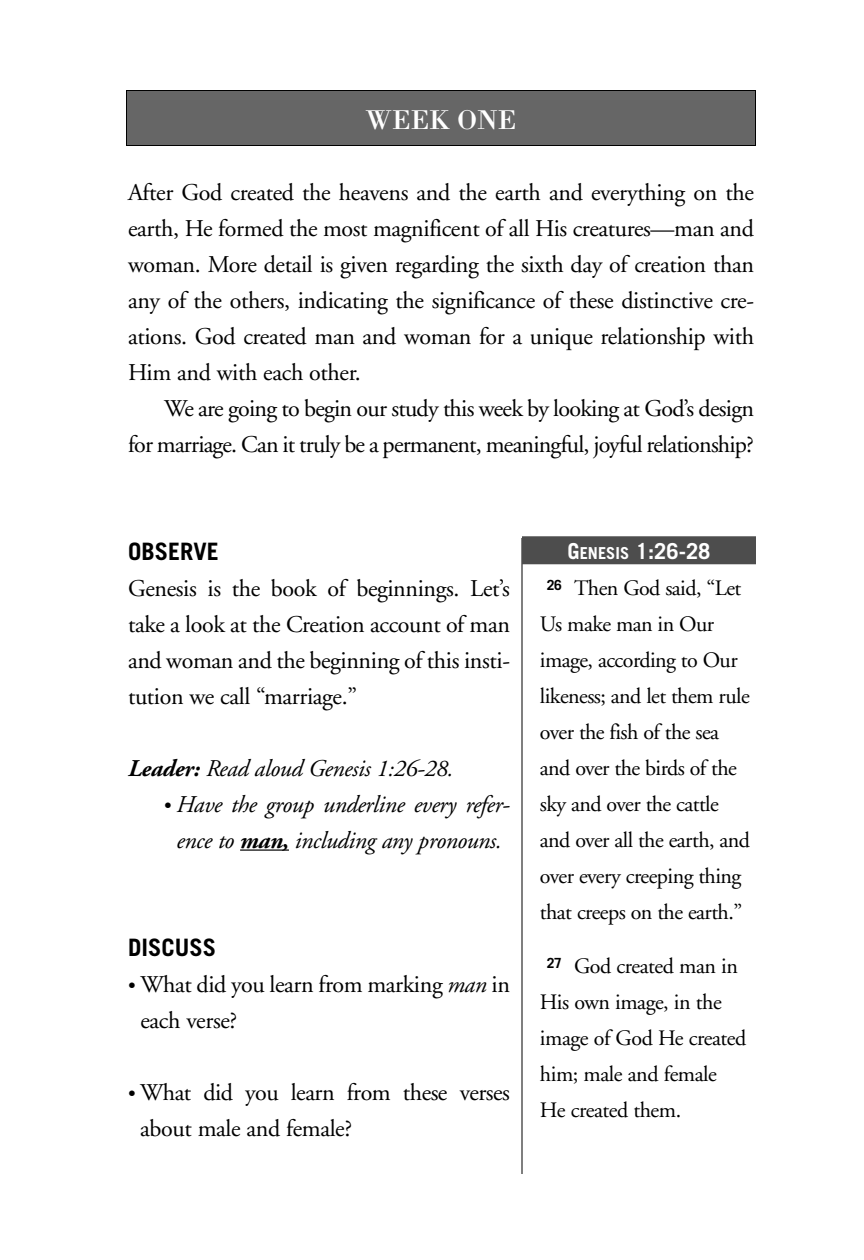
<style>
.page{position:relative;width:864px;height:1260px;background:#fff}
.page>*{position:absolute;margin:0;border:0;box-sizing:border-box;transform-origin:0 0}
.t1{font:28px "Bodoni";color:#fff}
.t2{font:24px/36px "Adobe Garamond";letter-spacing:-.02em;color:#000;text-align:justify}
.t3{font:italic 24px/36px "Adobe Garamond";letter-spacing:-.015em;color:#000;text-align:center}
.t4{font:700 24px "Trade Gothic";color:#000}
.t5{font:22px/36px "Adobe Garamond";letter-spacing:-.025em;color:#000}
.t6{font:700 22px "Trade Gothic";color:#fff}
.s1{font-weight:700}
.s2{font-style:normal;font-size:20px}
.s3{font-size:20px}
.s4{font-style:italic}
.s5{font-size:16.4px}
</style>
<div class="page">
<div style="left:127px;top:91px;width:628px;height:54px;background:#666"></div>
<div style="left:126px;top:90px;width:630px;height:56px;border:1px solid #000"></div>
<hr style="left:522px;top:538px;width:1px;height:636px;background:#000">
<hr style="left:240px;top:849px;width:49px;height:2px;background:#000">
<div style="left:522px;top:536px;width:234px;height:28px;background:#4d4d4d"></div>
<p class="t1" style="left:366px;top:110px;width:152px">WEEK ONE</p>
<p class="t2" style="left:128px;top:176px;width:628px">After God created the heavens and the earth and everything on the earth, He formed the most magnificent of all His creatures—man and woman. More detail is given regarding the sixth day of creation than any of the others, indicating the significance of these distinctive cre&shy;ations. God created man and woman for a unique relationship with Him and with each other.</p>
<p class="t2" style="left:128px;top:392px;width:628px;text-align:right">We are going to begin our study this week by looking at God’s design<br>for marriage. Can it truly be a permanent, meaningful, joyful relationship?</p>
<p class="t4" style="left:128px;top:542px;width:92px">OBSERVE</p>
<p class="t2" style="left:128px;top:572px;width:384px">Genesis is the book of beginnings. Let’s take a look at the Creation account of man and woman and the beginning of this insti&shy;tution we call “marriage.”</p>
<p class="t3" style="left:128px;top:752px;width:327px"><span class="s1">Leader:</span> Read aloud Genesis 1:26-28.</p>
<p class="t3" style="left:164px;top:788px;width:346px"><span class="s2">•</span> Have the group underline every refer&shy;ence to <span class="s1">man,</span> including any pronouns.</p>
<p class="t4" style="left:128px;top:938px;width:90px">DISCUSS</p>
<p class="t2" style="left:140px;top:968px;width:371px;text-indent:-12px"><span class="s3">•</span> What did you learn from marking <span class="s4">man</span> in each verse?</p>
<p class="t2" style="left:140px;top:1076px;width:371px;text-indent:-12px"><span class="s3">•</span> What did you learn from these verses about male and female?</p>
<p class="t6" style="left:567px;top:543px;width:145px">G<span class="s5">ENESIS</span> 1:26-28</p>
<p class="t5" style="left:540px;top:572px;width:212px;text-indent:7px"><sup>26</sup> Then God said, “Let<br>Us make man in Our image, according to Our likeness; and let them rule over the fish of the sea and over the birds of the sky and over the cattle and over all the earth, and over every creeping thing that creeps on the earth.”</p>
<p class="t5" style="left:540px;top:950px;width:208px;text-indent:7px"><sup>27</sup> God created man in<br>His own image, in the image of God He created him; male and female<br>He created them.</p>
</div>
